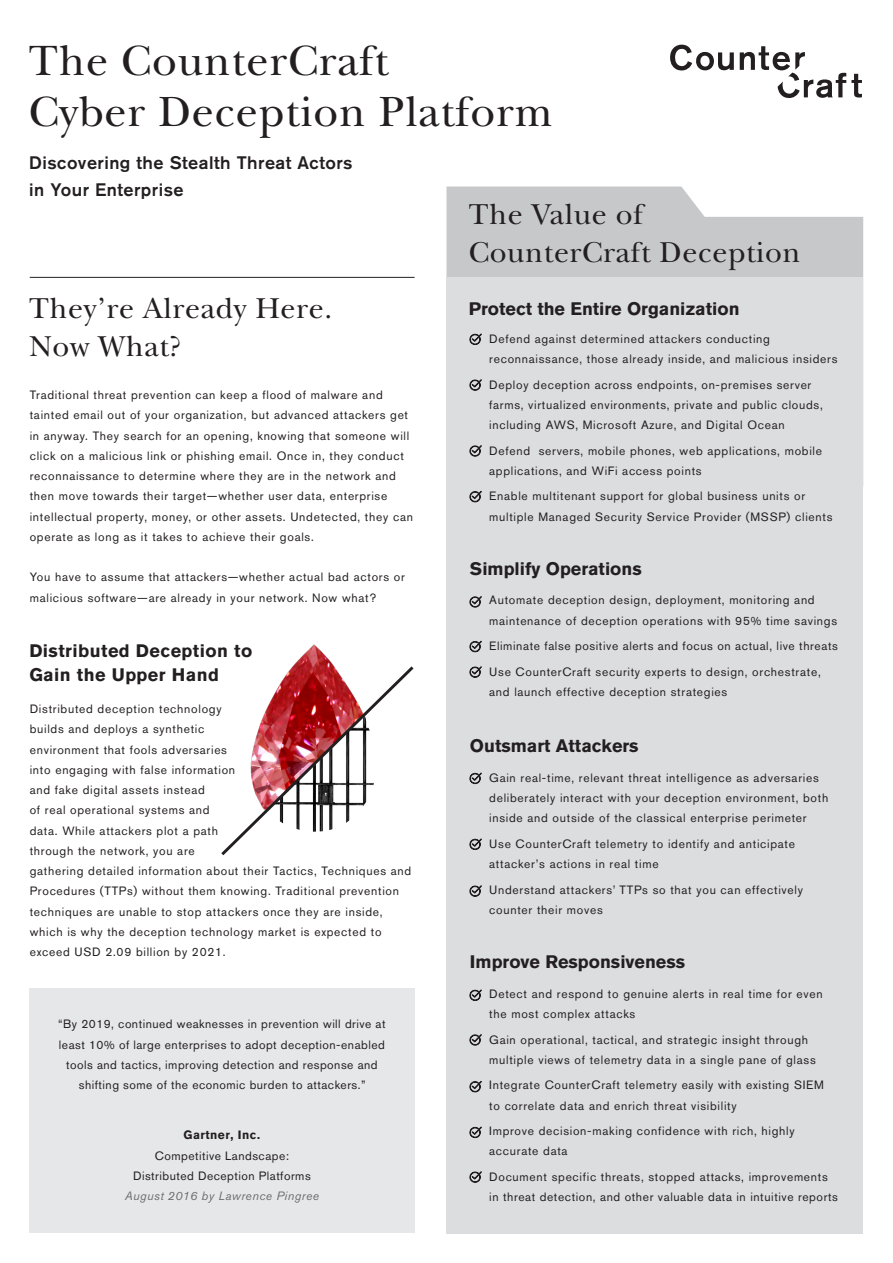
<style>
.page{position:relative;width:893px;height:1263px;background:#fff}
.page>*{position:absolute;margin:0;border:0;box-sizing:border-box;transform-origin:0 0}
.t1{font:44.1px "New Baskerville Std";letter-spacing:.02em;color:#231f20}
.t2{font:30px "New Baskerville Std";letter-spacing:.02em;color:#231f20}
.t3{font:700 18px "Akzidenz Grotesk BQ";color:#231f20}
.t4{font:500 18px "Akzidenz Grotesk BQ";letter-spacing:.025em;color:#231f20}
.t5{font:700 18px "Akzidenz Grotesk BQ";letter-spacing:.025em;color:#231f20}
.t6{font:12px/20.2px "Akzidenz Grotesk BQ";letter-spacing:.06em;color:#231f20}
.t7{font:12px/20.2px "Akzidenz Grotesk BQ";letter-spacing:.04em;color:#231f20;text-align:center}
.t8{font:italic 12px "Akzidenz Grotesk BQ";letter-spacing:.04em;color:#6c6d70}
.s1{font-weight:700}
</style>
<div class="page">
<svg style="left:446px;top:186px;width:417px;height:91px;background:#cfcfd1"></svg>
<svg style="left:670px;top:45px;width:192px;height:53px"></svg>
<hr style="left:30px;top:277px;width:385px;height:1px;background:#231f20">
<div style="left:446px;top:277px;width:417px;height:956px;background:#dcdddf"></div>
<div style="left:29px;top:989px;width:386px;height:244px;background:#e6e7e9"></div>
<svg style="left:469px;top:334px;width:13px;height:11px"></svg>
<svg style="left:469px;top:379px;width:13px;height:12px"></svg>
<svg style="left:469px;top:445px;width:13px;height:12px"></svg>
<svg style="left:469px;top:491px;width:13px;height:12px"></svg>
<svg style="left:469px;top:773px;width:13px;height:11px"></svg>
<svg style="left:469px;top:839px;width:13px;height:11px"></svg>
<svg style="left:469px;top:885px;width:13px;height:12px"></svg>
<svg style="left:469px;top:596px;width:13px;height:12px"></svg>
<svg style="left:469px;top:641px;width:13px;height:11px"></svg>
<svg style="left:469px;top:666px;width:13px;height:12px"></svg>
<img style="left:295px;top:644px;width:37px;height:19px">
<svg style="left:221px;top:663px;width:193px;height:193px"></svg>
<svg style="left:469px;top:990px;width:13px;height:11px"></svg>
<svg style="left:469px;top:1034px;width:13px;height:12px"></svg>
<svg style="left:469px;top:1127px;width:13px;height:11px"></svg>
<svg style="left:469px;top:1171px;width:13px;height:12px"></svg>
<svg style="left:469px;top:1081px;width:13px;height:11px"></svg>
<p class="t1" style="left:29px;top:35px;width:361px">The CounterCraft</p>
<p class="t1" style="left:29px;top:86px;width:525px">Cyber Deception Platform</p>
<p class="t4" style="left:29px;top:151px;width:325px">Discovering the Stealth Threat Actors</p>
<p class="t4" style="left:29px;top:178px;width:156px">in Your Enterprise</p>
<p class="t2" style="left:469px;top:197px;width:176px">The Value of</p>
<p class="t2" style="left:469px;top:234px;width:333px">CounterCraft Deception</p>
<p class="t2" style="left:29px;top:290px;width:305px">They’re Already Here.</p>
<p class="t2" style="left:29px;top:329px;width:154px">Now What?</p>
<p class="t6" style="left:30px;top:385px;width:385px">Traditional threat prevention can keep a flood of malware and tainted email out of your organization, but advanced attackers get in anyway. They search for an opening, knowing that someone will click on a malicious link or phishing email. Once in, they conduct reconnaissance to determine where they are in the network and then move towards their target—whether user data, enterprise intellectual property, money, or other assets. Undetected, they can operate as long as it takes to achieve their goals.</p>
<p class="t6" style="left:30px;top:567px;width:376px">You have to assume that attackers—whether actual bad actors or malicious software—are already in your network. Now what?</p>
<p class="t5" style="left:29px;top:641px;width:224px">Distributed Deception to</p>
<p class="t5" style="left:29px;top:665px;width:191px">Gain the Upper Hand</p>
<p class="t6" style="left:30px;top:699px;width:383px">Distributed deception technology<br>builds and deploys a synthetic<br>environment that fools adversaries<br>into engaging with false information<br>and fake digital assets instead<br>of real operational systems and<br>data. While attackers plot a path<br>through the network, you are<br>gathering detailed information about their Tactics, Techniques and Procedures (TTPs) without them knowing. Traditional prevention techniques are unable to stop attackers once they are inside, which is why the deception technology market is expected to exceed USD 2.09 billion by 2021.</p>
<p class="t7" style="left:58px;top:1014px;width:329px">“By 2019, continued weaknesses in prevention will drive at least 10% of large enterprises to adopt deception-enabled tools and tactics, improving detection and response and shifting some of the economic burden to attackers.”</p>
<p class="t7" style="left:133px;top:1125px;width:179px"><span class="s1">Gartner, Inc.<br></span>Competitive Landscape:<br>Distributed Deception Platforms</p>
<p class="t8" style="left:125px;top:1189px;width:196px">August 2016 by Lawrence Pingree</p>
<p class="t3" style="left:469px;top:298px;width:272px">Protect the Entire Organization</p>
<p class="t6" style="left:489px;top:328px;width:350px">Defend against determined attackers conducting reconnaissance, those already inside, and malicious insiders</p>
<p class="t6" style="left:489px;top:374px;width:335px">Deploy deception across endpoints, on-premises server farms, virtualized environments, private and public clouds, including AWS, Microsoft Azure, and Digital Ocean</p>
<p class="t6" style="left:489px;top:440px;width:334px">Defend servers, mobile phones, web applications, mobile applications, and WiFi access points</p>
<p class="t6" style="left:489px;top:486px;width:345px">Enable multitenant support for global business units or multiple Managed Security Service Provider (MSSP) clients</p>
<p class="t3" style="left:470px;top:558px;width:173px">Simplify Operations</p>
<p class="t6" style="left:489px;top:590px;width:349px">Automate deception design, deployment, monitoring and maintenance of deception operations with 95% time savings</p>
<p class="t6" style="left:489px;top:636px;width:350px">Eliminate false positive alerts and focus on actual, live threats</p>
<p class="t6" style="left:489px;top:661px;width:333px">Use CounterCraft security experts to design, orchestrate,</p>
<p class="t6" style="left:489px;top:682px;width:240px">and launch effective deception strategies</p>
<p class="t3" style="left:470px;top:735px;width:170px">Outsmart Attackers</p>
<p class="t6" style="left:489px;top:767px;width:341px">Gain real-time, relevant threat intelligence as adversaries deliberately interact with your deception environment, both inside and outside of the classical enterprise perimeter</p>
<p class="t6" style="left:489px;top:833px;width:307px">Use CounterCraft telemetry to identify and anticipate attacker’s actions in real time</p>
<p class="t6" style="left:489px;top:879px;width:315px">Understand attackers’ TTPs so that you can effectively counter their moves</p>
<p class="t3" style="left:470px;top:952px;width:217px">Improve Responsiveness</p>
<p class="t6" style="left:489px;top:983px;width:335px">Detect and respond to genuine alerts in real time for even the most complex attacks</p>
<p class="t6" style="left:489px;top:1029px;width:328px">Gain operational, tactical, and strategic insight through multiple views of telemetry data in a single pane of glass</p>
<p class="t6" style="left:489px;top:1075px;width:336px">Integrate CounterCraft telemetry easily with existing SIEM</p>
<p class="t6" style="left:489px;top:1095px;width:249px">to correlate data and enrich threat visibility</p>
<p class="t6" style="left:489px;top:1121px;width:307px">Improve decision-making confidence with rich, highly accurate data</p>
<p class="t6" style="left:489px;top:1166px;width:350px">Document specific threats, stopped attacks, improvements in threat detection, and other valuable data in intuitive reports</p>
</div>
